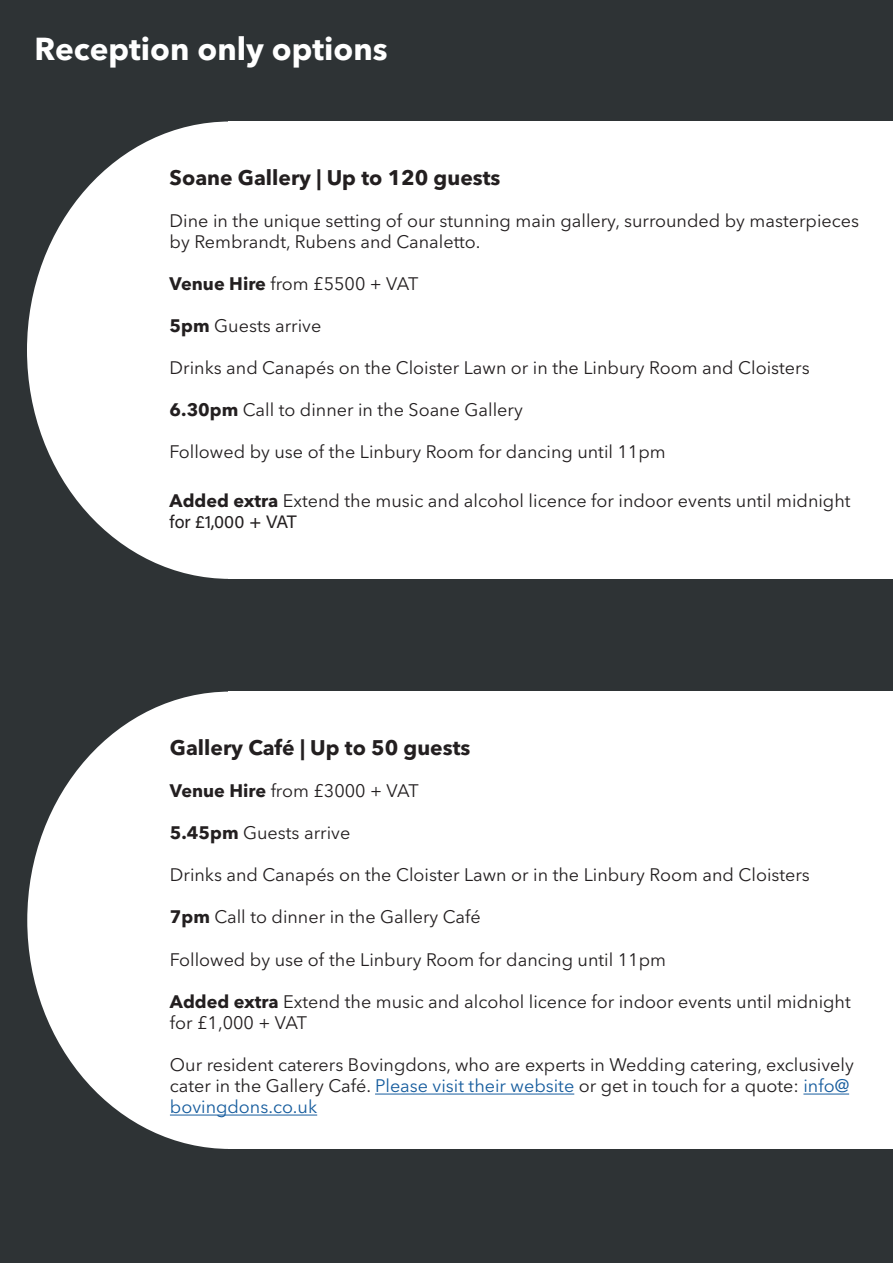
<style>
.page{position:relative;width:893px;height:1263px;background:#2e3335}
.page>*{position:absolute;margin:0;border:0;box-sizing:border-box;transform-origin:0 0}
.t1{font:700 31.5px "Avenir Next LT Pro";color:#fff}
.t2{font:700 21px "Avenir Next LT Pro";color:#231f20}
.t3{font:18px/21px "Avenir Next LT Pro";color:#231f20}
.s1{font-weight:700}
.s2{font-family:"Acumin Variable Concept"}
.s3{color:#175d9e}
</style>
<div class="page">
<div style="left:27px;top:122px;width:406px;height:457px;background:#fff;border-radius:50%"></div>
<div style="left:228px;top:122px;width:665px;height:457px;background:#fff"></div>
<div style="left:27px;top:692px;width:406px;height:457px;background:#fff;border-radius:50%"></div>
<div style="left:229px;top:692px;width:664px;height:457px;background:#fff"></div>
<hr style="left:375px;top:1093px;width:199px;height:1px;background:#175d9e">
<hr style="left:803px;top:1093px;width:46px;height:1px;background:#175d9e">
<hr style="left:170px;top:1114px;width:147px;height:1px;background:#175d9e">
<p class="t1" style="left:35px;top:29px;width:355px">Reception only options</p>
<p class="t2" style="left:170px;top:165px;width:332px">Soane Gallery | Up to 120 guests</p>
<p class="t3" style="left:170px;top:211px;width:691px">Dine in the unique setting of our stunning main gallery, surrounded by masterpieces by Rembrandt, Rubens and Canaletto.</p>
<p class="t3" style="left:170px;top:274px;width:250px"><span class="s1">Venue Hire</span> from £5500 + VAT</p>
<p class="t3" style="left:170px;top:316px;width:153px"><span class="s1">5pm</span> Guests arrive</p>
<p class="t3" style="left:170px;top:358px;width:642px">Drinks and Canapés on the Cloister Lawn or in the Linbury Room and Cloisters</p>
<p class="t3" style="left:170px;top:400px;width:355px"><span class="s1">6.30pm</span> Call to dinner in the Soane Gallery</p>
<p class="t3" style="left:170px;top:442px;width:498px">Followed by use of the Linbury Room for dancing until 11pm</p>
<p class="t3" style="left:170px;top:490px;width:682px"><span class="s1">Added extra</span> Extend the music and alcohol licence for indoor events until midnight <span class="s2">for £1,000 + VAT</span></p>
<p class="t2" style="left:170px;top:735px;width:302px">Gallery Café | Up to 50 guests</p>
<p class="t3" style="left:170px;top:781px;width:250px"><span class="s1">Venue Hire</span> from £3000 + VAT</p>
<p class="t3" style="left:170px;top:823px;width:182px"><span class="s1">5.45pm</span> Guests arrive</p>
<p class="t3" style="left:170px;top:865px;width:642px">Drinks and Canapés on the Cloister Lawn or in the Linbury Room and Cloisters</p>
<p class="t3" style="left:170px;top:907px;width:312px"><span class="s1">7pm</span> Call to dinner in the Gallery Café</p>
<p class="t3" style="left:170px;top:949px;width:498px">Followed by use of the Linbury Room for dancing until 11pm</p>
<p class="t3" style="left:170px;top:991px;width:682px"><span class="s1">Added extra</span> Extend the music and alcohol licence for indoor events until midnight for £1,000 + VAT</p>
<p class="t3" style="left:170px;top:1054px;width:685px">Our resident caterers Bovingdons, who are experts in Wedding catering, exclusively cater in the Gallery Café. <span class="s3">Please visit their website</span> or get in touch for a quote: <span class="s3">info@ bovingdons.co.uk</span></p>
</div>
